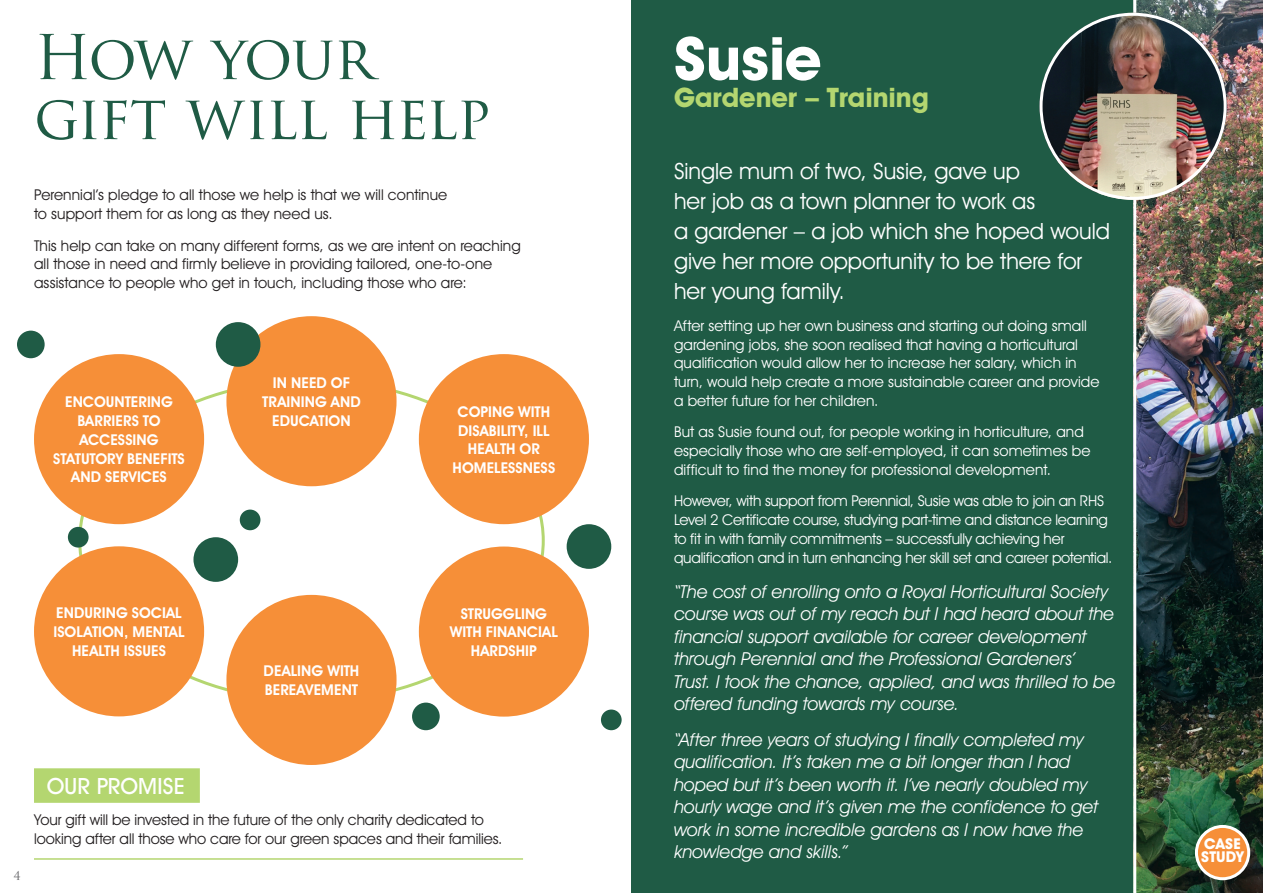
<style>
.page{position:relative;width:1263px;height:893px;background:#fff}
.page>*{position:absolute;margin:0;border:0;box-sizing:border-box;transform-origin:0 0}
.HEADLINE_01{font:60px/60px "Trajan Pro 3";letter-spacing:-.035em;color:#1f5b45}
.CS_Headline_1{font:700 60px "Avant Garde IT Cby BT";letter-spacing:-.005em;color:#fff}
.CS_Headline_2{font:700 27px "Avant Garde IT Cby BT";color:#b4d670}
.CS_Intro{font:22.5px/30px "Avant Garde IT Cby BT";color:#fff}
.Sunhead_01{font:500 22.5px "Avant Garde IT Cby BT";letter-spacing:.005em;color:#fff}
.CS_Quote{font:italic 18px/22.5px "Avant Garde IT Cby BT";letter-spacing:-.005em;color:#fff}
.CS_Body{font:15px/18.8px "Avant Garde IT Cby BT";letter-spacing:.005em;color:#fff}
.Body_Copy_01{font:15px/18.8px "Avant Garde IT Cby BT";letter-spacing:.005em;color:#231f20}
.CS_Body-2{font:15px/18.8px "Avant Garde IT Cby BT";letter-spacing:-.015em;color:#fff}
.Body_Copy_01-2{font:600 15px/18.8px "Avant Garde IT Cby BT";letter-spacing:.005em;color:#fff;text-align:center}
.CS_Body-3{font:700 15px "Avant Garde IT Cby BT";letter-spacing:.01em;color:#fff}
.t1{font:12px "Trajan Pro 3";color:#636366}
</style>
<div class="page">
<div style="left:567px;top:524px;width:44px;height:45px;background:#1f5b45;border-radius:50%"></div>
<div style="left:193px;top:537px;width:45px;height:45px;background:#1f5b45;border-radius:50%"></div>
<div style="left:17px;top:331px;width:28px;height:27px;background:#1f5b45;border-radius:50%"></div>
<div style="left:412px;top:703px;width:28px;height:27px;background:#1f5b45;border-radius:50%"></div>
<div style="left:240px;top:510px;width:20px;height:20px;background:#1f5b45;border-radius:50%"></div>
<div style="left:631px;top:0;width:632px;height:893px;background:#1f5b45"></div>
<div style="left:34px;top:768px;width:166px;height:35px;background:#b4d670"></div>
<div style="left:419px;top:546px;width:170px;height:171px;background:#f68f38;border-radius:50%"></div>
<div style="left:226px;top:595px;width:170px;height:170px;background:#f68f38;border-radius:50%"></div>
<div style="left:34px;top:354px;width:170px;height:170px;background:#f68f38;border-radius:50%"></div>
<div style="left:34px;top:546px;width:170px;height:170px;background:#f68f38;border-radius:50%"></div>
<div style="left:419px;top:354px;width:170px;height:170px;background:#f68f38;border-radius:50%"></div>
<div style="left:226px;top:316px;width:170px;height:170px;background:#f68f38;border-radius:50%"></div>
<img style="left:1133px;top:0;width:130px;height:893px">
<img style="left:1039px;top:13px;width:188px;height:187px;border-radius:94px">
<div style="left:1196px;top:826px;width:53px;height:53px;background:#f68f38;border-radius:50%"></div>
<div style="left:1195px;top:825px;width:55px;height:55px;border:3px solid #fff;border-radius:50%"></div>
<div style="left:68px;top:527px;width:21px;height:21px;background:#1f5b45;border-radius:50%"></div>
<div style="left:601px;top:709px;width:21px;height:21px;background:#1f5b45;border-radius:50%"></div>
<div style="left:216px;top:322px;width:44px;height:45px;background:#1f5b45;border-radius:50%"></div>
<hr style="left:34px;top:858px;width:489px;height:2px;background:#b4d670">
<p class="HEADLINE_01" style="left:34px;top:30px;width:458px">How your gift will help</p>
<p class="Body_Copy_01" style="left:34px;top:185px;width:415px">Perennial’s pledge to all those we help is that we will continue to support them for as long as they need us.</p>
<p class="Body_Copy_01" style="left:34px;top:236px;width:488px">This help can take on many different forms, as we are intent on reaching all those in need and firmly believe in providing tailored, one-to-one assistance to people who get in touch, including those who are:</p>
<p class="Body_Copy_01-2" style="left:53px;top:393px;width:133px">ENCOUNTERING<br>BARRIERS TO<br>ACCESSING<br>STATUTORY BENEFITS<br>AND SERVICES</p>
<p class="Body_Copy_01-2" style="left:262px;top:373px;width:100px">IN NEED OF<br>TRAINING AND<br>EDUCATION</p>
<p class="Body_Copy_01-2" style="left:453px;top:402px;width:104px">COPING WITH<br>DISABILITY, ILL<br>HEALTH OR<br>HOMELESSNESS</p>
<p class="Body_Copy_01-2" style="left:53px;top:604px;width:133px">ENDURING SOCIAL<br>ISOLATION, MENTAL<br>HEALTH ISSUES</p>
<p class="Body_Copy_01-2" style="left:264px;top:661px;width:97px;text-align:left">DEALING WITH<br>BEREAVEMENT</p>
<p class="Body_Copy_01-2" style="left:450px;top:604px;width:110px">STRUGGLING<br>WITH FINANCIAL<br>HARDSHIP</p>
<p class="t1" style="left:13px;top:868px;width:9px">4</p>
<p class="Sunhead_01" style="left:47px;top:772px;width:140px">OUR PROMISE</p>
<p class="Body_Copy_01" style="left:34px;top:810px;width:470px">Your gift will be invested in the future of the only charity dedicated to looking after all those who care for our green spaces and their families.</p>
<p class="CS_Headline_1" style="left:674px;top:22px;width:149px">Susie</p>
<p class="CS_Headline_2" style="left:674px;top:81px;width:256px">Gardener – Training</p>
<p class="CS_Intro" style="left:674px;top:156px;width:437px">Single mum of two, Susie, gave up<br>her job as a town planner to work as<br>a gardener – a job which she hoped would give her more opportunity to be there for her young family.</p>
<p class="CS_Body" style="left:674px;top:316px;width:427px">After setting up her own business and starting out doing small gardening jobs, she soon realised that having a horticultural qualification would allow her to increase her salary, which in turn, would help create a more sustainable career and provide a better future for her children.</p>
<p class="CS_Body" style="left:674px;top:423px;width:418px">But as Susie found out, for people working in horticulture, and especially those who are self-employed, it can sometimes be difficult to find the money for professional development.</p>
<p class="CS_Body-2" style="left:674px;top:492px;width:440px">However, with support from Perennial, Susie was able to join an RHS Level 2 Certificate course, studying part-time and distance learning to fit in with family commitments – successfully achieving her qualification and in turn enhancing her skill set and career potential.</p>
<p class="CS_Quote" style="left:674px;top:580px;width:443px">“The cost of enrolling onto a Royal Horticultural Society course was out of my reach but I had heard about the financial support available for career development through Perennial and the Professional Gardeners’ Trust. I took the chance, applied, and was thrilled to be offered funding towards my course.</p>
<p class="CS_Quote" style="left:674px;top:728px;width:426px">“After three years of studying I finally completed my qualification. It’s taken me a bit longer than I had hoped but it’s been worth it. I’ve nearly doubled my hourly wage and it’s given me the confidence to get work in some incredible gardens as I now have the knowledge and skills.”</p>
<p class="CS_Body-3" style="left:1204px;top:834px;width:38px">CASE</p>
<p class="CS_Body-3" style="left:1201px;top:848px;width:44px">STUDY</p>
</div>
